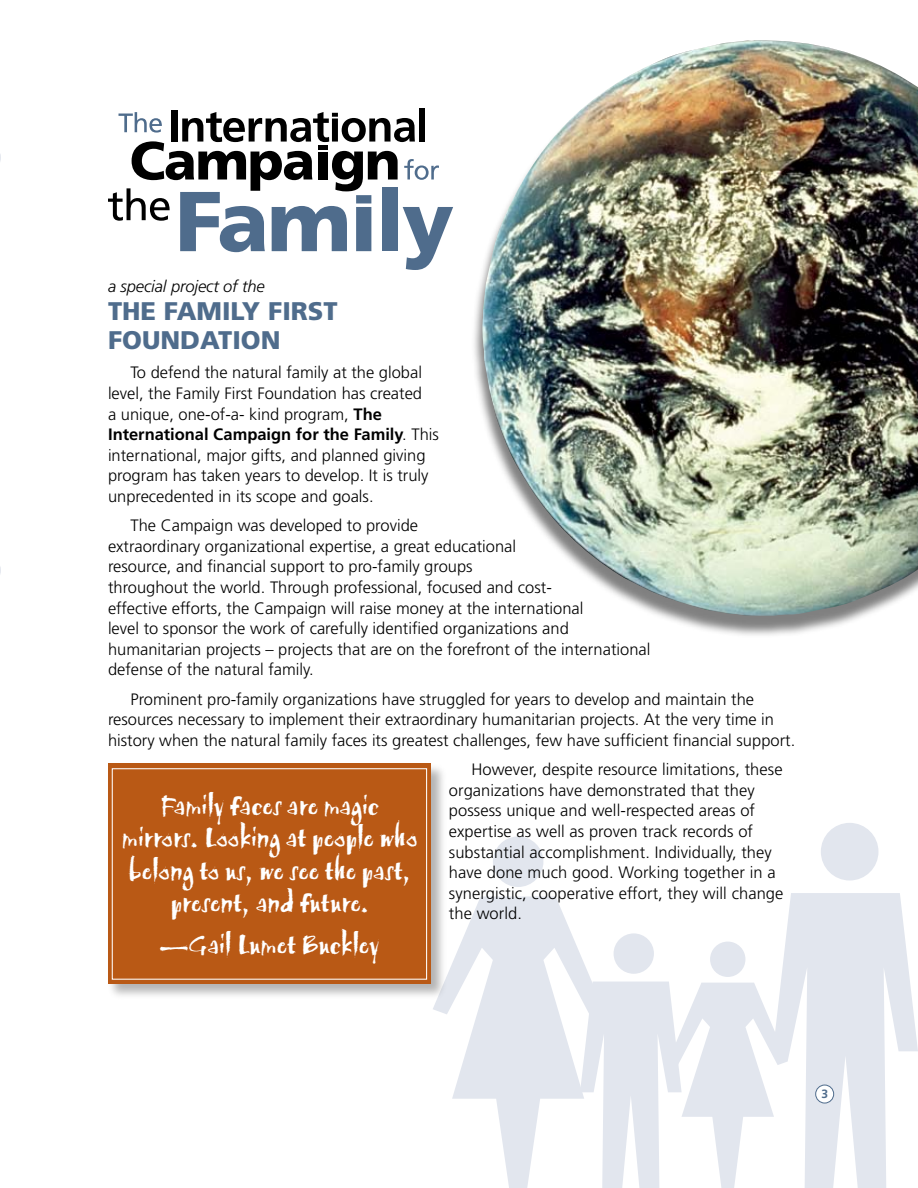
<style>
.page{position:relative;width:918px;height:1188px;background:#fff}
.page>*{position:absolute;margin:0;border:0;box-sizing:border-box;transform-origin:0 0}
.t1{font:27px/32.4px "Twang Plain";color:#fff;text-align:center}
.t2{font:900 25.5px/28.5px "Frutiger";color:#4f6c8c}
.t3{font:300 16.5px/20.5px "Frutiger";color:#000}
.t4{font:italic 300 16.5px "Frutiger";letter-spacing:-.005em;color:#000}
.t5{font:700 12px "Frutiger";color:#4f6c8c}
.s1{font-weight:700}
</style>
<div class="page">
<div style="left:821px;top:823px;width:57px;height:58px;background:#e2e6ee;border-radius:50%"></div>
<div style="left:493px;top:836px;width:50px;height:51px;background:#e2e6ee;border-radius:50%"></div>
<svg style="left:433px;top:897px;width:147px;height:291px;fill:#e2e6ee"></svg>
<svg style="left:580px;top:893px;width:338px;height:295px"></svg>
<div style="left:816px;top:1085px;width:18px;height:18px;background:#fff;border-radius:50%"></div>
<div style="left:815px;top:1085px;width:19px;height:18px;border:1px solid #4f6c8c;border-radius:50%"></div>
<div style="left:171px;top:110px;width:6px;height:32px;background:#000"></div>
<div style="left:419px;top:108px;width:6px;height:34px;background:#000"></div>
<svg style="left:108px;top:112px;width:345px;height:158px"></svg>
<div style="left:469px;top:44px;width:449px;height:595px;background:#000;opacity:.5"></div>
<img style="left:482px;top:40px;width:436px;height:576px">
<div style="left:106px;top:762px;width:342px;height:240px;background:#000;opacity:.3"></div>
<div style="left:108px;top:764px;width:323px;height:220px;background:#b95915"></div>
<div style="left:112px;top:768px;width:315px;height:212px;border:1px solid #fff"></div>
<p class="t4" style="left:108px;top:277px;width:158px">a special project of the</p>
<h2 class="t2" style="left:108px;top:297px;width:231px">THE FAMILY FIRST<br>FOUNDATION</h2>
<p class="t3" style="left:108px;top:362px;width:332px;text-indent:22px">To defend the natural family at the global level, the Family First Foundation has created<br>a unique, one-of-a- kind program, <span class="s1">The International Campaign for the Family</span>. This international, major gifts, and planned giving program has taken years to develop. It is truly unprecedented in its scope and goals.</p>
<p class="t3" style="left:108px;top:515px;width:544px;text-indent:22px">The Campaign was developed to provide<br>extraordinary organizational expertise, a great educational<br>resource, and financial support to pro-family groups<br>throughout the world. Through professional, focused and cost-<br>effective efforts, the Campaign will raise money at the international<br>level to sponsor the work of carefully identified organizations and humanitarian projects – projects that are on the forefront of the international defense of the natural family.</p>
<p class="t3" style="left:108px;top:689px;width:689px;text-indent:22px">Prominent pro-family organizations have struggled for years to develop and maintain the resources necessary to implement their extraordinary humanitarian projects. At the very time in history when the natural family faces its greatest challenges, few have sufficient financial support.</p>
<p class="t3" style="left:449px;top:759px;width:336px;text-indent:22px">However, despite resource limitations, these organizations have demonstrated that they possess unique and well-respected areas of expertise as well as proven track records of substantial accomplishment. Individually, they have done much good. Working together in a synergistic, cooperative effort, they will change the world.</p>
<h1 class="t1" style="left:122px;top:790px;width:297px">Family faces are magic mirrors. Looking at people who belong to us, we see the past, present, and future.</h1>
<h1 class="t1" style="left:160px;top:929px;width:221px">—Gail Lumet Buckley</h1>
<p class="t5" style="left:821px;top:1087px;width:8px">3</p>
</div>
